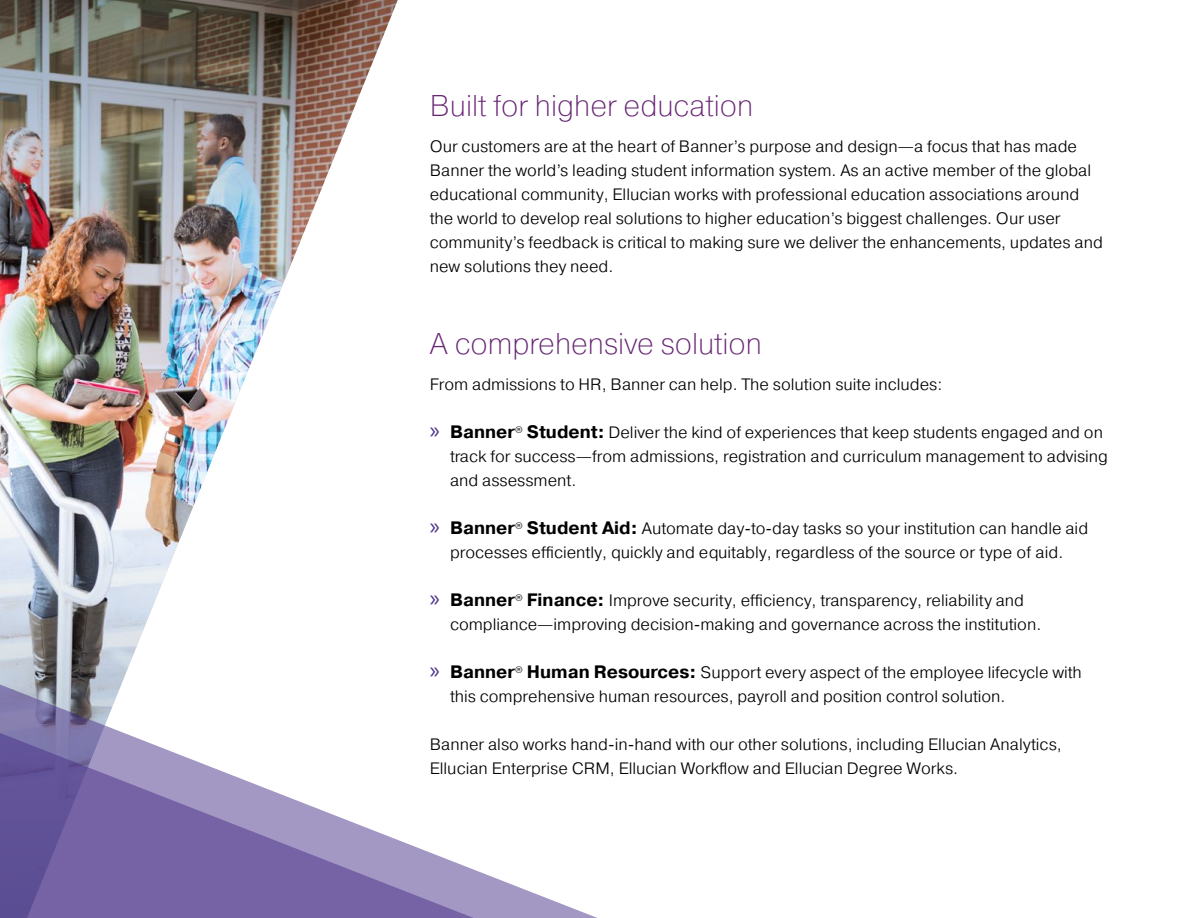
<style>
.page{position:relative;width:1188px;height:918px;background:#fff}
.page>*{position:absolute;margin:0;border:0;box-sizing:border-box;transform-origin:0 0}
.subhead_1{font:200 30px "Pragmatica";color:#682774}
.BODY_8_pt_above{font:300 16.5px/24px "Pragmatica";color:#000}
.BODY{font:300 16.5px/24px "Pragmatica";color:#000}
.s1{font-family:"Myriad Pro";font-weight:400;font-size:24px;color:#482f87}
.s2{font-weight:700;font-size:18px}
</style>
<div class="page">
<img style="left:0;top:0;width:398px;height:644px">
<svg style="left:0;top:644px;width:597px;height:274px"></svg>
<p class="subhead_1" style="left:430px;top:86px;width:325px">Built for higher education</p>
<p class="BODY_8_pt_above" style="left:430px;top:134px;width:675px">Our customers are at the heart of Banner’s purpose and design—a focus that has made Banner the world’s leading student information system. As an active member of the global educational community, Ellucian works with professional education associations around the world to develop real solutions to higher education’s biggest challenges. Our user community’s feedback is critical to making sure we deliver the enhancements, updates and new solutions they need.</p>
<p class="subhead_1" style="left:430px;top:325px;width:334px">A comprehensive solution</p>
<p class="BODY_8_pt_above" style="left:430px;top:372px;width:514px">From admissions to HR, Banner can help. The solution suite includes:</p>
<p class="BODY_8_pt_above" style="left:450px;top:420px;width:660px;text-indent:-20px"><span class="s1">»</span> <span class="s2">Banner</span><sup>®</sup> <span class="s2">Student:</span> Deliver the kind of experiences that keep students engaged and on track for success—from admissions, registration and curriculum management to advising and assessment.</p>
<p class="BODY_8_pt_above" style="left:430px;top:516px;width:660px;text-align:center"><span class="s1">»</span> <span class="s2">Banner</span><sup>®</sup> <span class="s2">Student Aid:</span> Automate day-to-day tasks so your institution can handle aid processes efficiently, quickly and equitably, regardless of the source or type of aid.</p>
<p class="BODY_8_pt_above" style="left:450px;top:588px;width:593px;text-indent:-20px"><span class="s1">»</span> <span class="s2">Banner</span><sup>®</sup> <span class="s2">Finance:</span> Improve security, efficiency, transparency, reliability and compliance—improving decision-making and governance across the institution.</p>
<p class="BODY_8_pt_above" style="left:450px;top:660px;width:633px;text-indent:-20px"><span class="s1">»</span> <span class="s2">Banner</span><sup>®</sup> <span class="s2">Human Resources:</span> Support every aspect of the employee lifecycle with this comprehensive human resources, payroll and position control solution.</p>
<p class="BODY" style="left:430px;top:732px;width:634px">Banner also works hand-in-hand with our other solutions, including Ellucian Analytics,<br>Ellucian Enterprise CRM, Ellucian Workflow and Ellucian Degree Works.</p>
</div>
